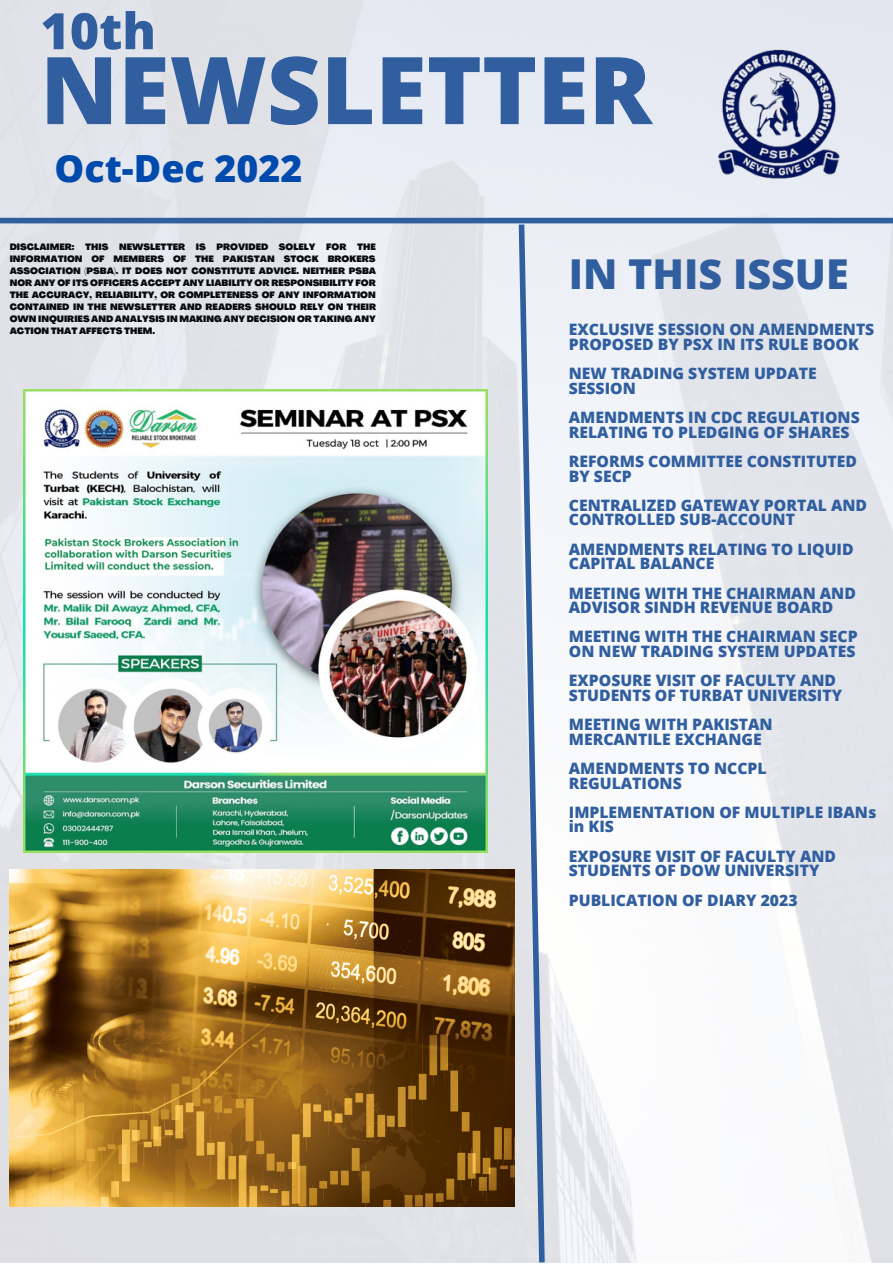
<style>
.page{position:relative;width:893px;height:1264px;background:#fff}
.page>*{position:absolute;margin:0;border:0;box-sizing:border-box;transform-origin:0 0}
.t1{font:800 93.6px "Open Sans";color:#305e9f}
.t2{font:800 50.25px "Open Sans";color:#305e9f}
.t3{font:800 41.25px "Open Sans";color:#305e9f}
.t4{font:800 37.5px "Open Sans";color:#004aad}
.t5{font:800 15.75px/14.5px "Open Sans";color:#305e9f}
.t6{font:900 9px/12px "Agrandir";color:#070a0e;text-align:justify}
</style>
<div class="page">
<img style="left:0;top:0;width:892px;height:1262px">
<div style="left:0;top:218px;width:892px;height:5px;background:#305e9f"></div>
<svg style="left:515px;top:223px;width:32px;height:1039px"></svg>
<img style="left:685px;top:45px;width:155px;height:173px">
<img style="left:24px;top:389px;width:463px;height:463px">
<img style="left:10px;top:869px;width:504px;height:337px">
<h2 class="t2" style="left:40px;top:-4px;width:117px">10th</h2>
<h1 class="t1" style="left:40px;top:24px;width:613px">NEWSLETTER</h1>
<h3 class="t4" style="left:55px;top:142px;width:249px">Oct-Dec 2022</h3>
<p class="t6" style="left:10px;top:241px;width:368px">DISCLAIMER: THIS NEWSLETTER IS PROVIDED SOLELY FOR THE INFORMATION OF MEMBERS OF THE PAKISTAN STOCK BROKERS ASSOCIATION (PSBA). IT DOES NOT CONSTITUTE ADVICE. NEITHER PSBA NOR ANY OF ITS OFFICERS ACCEPT ANY LIABILITY OR RESPONSIBILITY FOR THE ACCURACY, RELIABILITY, OR COMPLETENESS OF ANY INFORMATION CONTAINED IN THE NEWSLETTER AND READERS SHOULD RELY ON THEIR OWN INQUIRIES AND ANALYSIS IN MAKING ANY DECISION OR TAKING ANY ACTION THAT AFFECTS THEM.</p>
<h3 class="t3" style="left:569px;top:245px;width:281px">IN THIS ISSUE</h3>
<p class="t5" style="left:569px;top:322px;width:307px">EXCLUSIVE SESSION ON AMENDMENTS<br>PROPOSED BY PSX IN ITS RULE BOOK</p>
<p class="t5" style="left:569px;top:366px;width:249px">NEW TRADING SYSTEM UPDATE<br>SESSION</p>
<p class="t5" style="left:569px;top:410px;width:292px">AMENDMENTS IN CDC REGULATIONS<br>RELATING TO PLEDGING OF SHARES</p>
<p class="t5" style="left:569px;top:453px;width:290px">REFORMS COMMITTEE CONSTITUTED<br>BY SECP</p>
<p class="t5" style="left:569px;top:497px;width:300px">CENTRALIZED GATEWAY PORTAL AND<br>CONTROLLED SUB-ACCOUNT</p>
<p class="t5" style="left:569px;top:541px;width:286px">AMENDMENTS RELATING TO LIQUID<br>CAPITAL BALANCE</p>
<p class="t5" style="left:569px;top:585px;width:288px">MEETING WITH THE CHAIRMAN AND<br>ADVISOR SINDH REVENUE BOARD</p>
<p class="t5" style="left:569px;top:629px;width:290px">MEETING WITH THE CHAIRMAN SECP<br>ON NEW TRADING SYSTEM UPDATES</p>
<p class="t5" style="left:569px;top:673px;width:275px">EXPOSURE VISIT OF FACULTY AND<br>STUDENTS OF TURBAT UNIVERSITY</p>
<p class="t5" style="left:569px;top:716px;width:205px">MEETING WITH PAKISTAN<br>MERCANTILE EXCHANGE</p>
<p class="t5" style="left:569px;top:760px;width:199px">AMENDMENTS TO NCCPL<br>REGULATIONS</p>
<p class="t5" style="left:569px;top:804px;width:309px">IMPLEMENTATION OF MULTIPLE IBANs in KIS</p>
<p class="t5" style="left:569px;top:848px;width:269px">EXPOSURE VISIT OF FACULTY AND<br>STUDENTS OF DOW UNIVERSITY</p>
<p class="t5" style="left:569px;top:892px;width:230px">PUBLICATION OF DIARY 2023</p>
</div>
